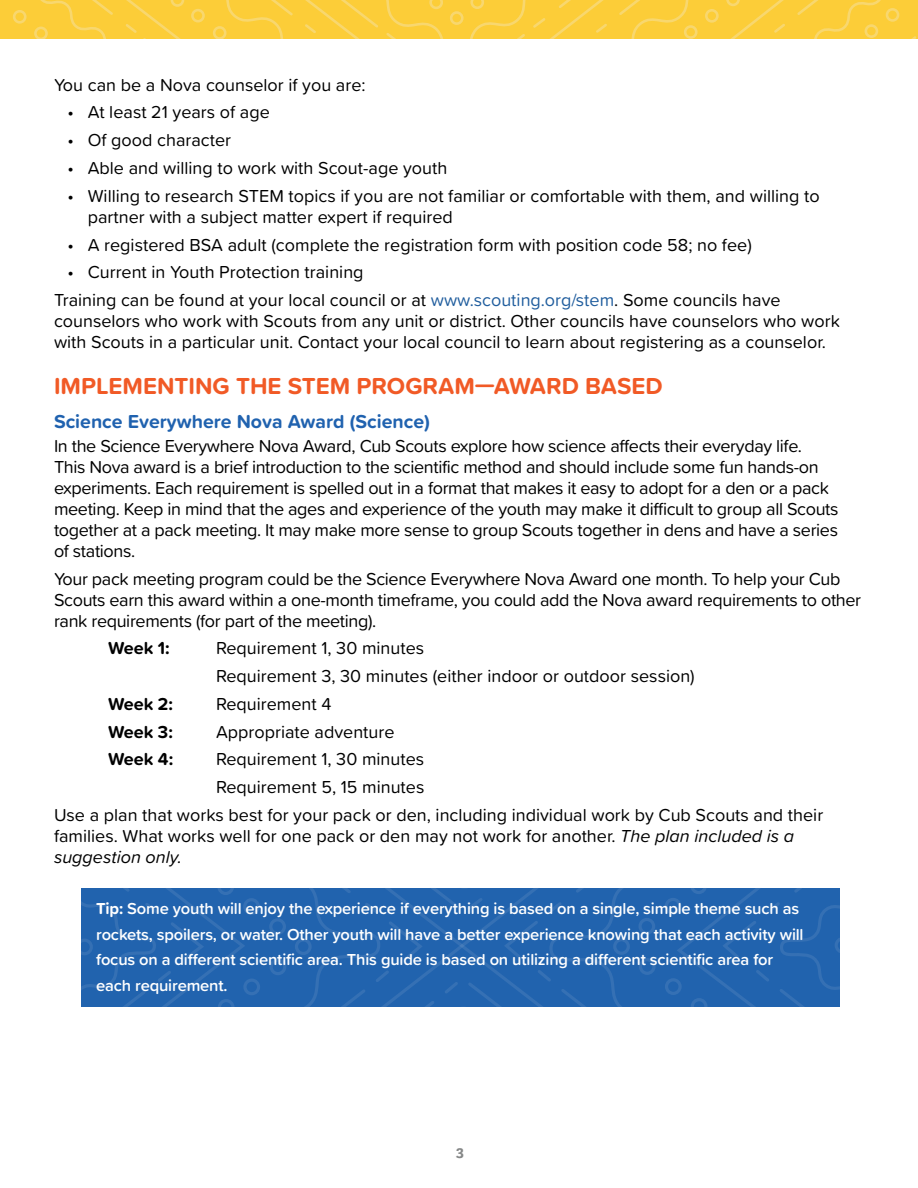
<style>
.page{position:relative;width:918px;height:1188px;background:#fff}
.page>*{position:absolute;margin:0;border:0;box-sizing:border-box;transform-origin:0 0}
.t1{font:700 24px "Proxima Soft";color:#f15a26}
.t2{font:700 19.5px "Proxima Soft";color:#2062af}
.t3{font:18px/21px "Proxima Soft";color:#000}
.t4{font:18px/21px "Proxima Soft";letter-spacing:-.02em;color:#000}
.t5{font:700 18px "Proxima Soft";color:#000}
.t6{font:600 16.5px/25.5px "Proxima Soft";letter-spacing:-.01em;color:#fff}
.t7{font:700 15px "Adelle";color:#858787}
.s1{color:#215e9e}
.s2{font-style:italic}
.s3{font-weight:700}
</style>
<div class="page">
<svg style="left:0;top:0;width:918px;height:39px;background:#fbcd3d"></svg>
<svg style="left:81px;top:888px;width:758px;height:119px;background:#2264ae"></svg>
<p class="t3" style="left:54px;top:73px;width:313px">You can be a Nova counselor if you are:</p>
<p class="t3" style="left:68px;top:101px;width:204px">• At least 21 years of age</p>
<p class="t3" style="left:68px;top:129px;width:165px">• Of good character</p>
<p class="t3" style="left:68px;top:157px;width:381px">• Able and willing to work with Scout-age youth</p>
<p class="t3" style="left:88px;top:184px;width:733px;text-indent:-20px">• Willing to research STEM topics if you are not familiar or comfortable with them, and willing to partner with a subject matter expert if required</p>
<p class="t3" style="left:68px;top:233px;width:686px">• A registered BSA adult (complete the registration form with position code 58; no fee)</p>
<p class="t3" style="left:54px;top:257px;width:728px;line-height:27.8px;text-indent:14px">• Current in Youth Protection training<br>Training can be found at your local council or at <span class="s1">www.scouting.org/stem</span>. Some councils have</p>
<p class="t3" style="left:54px;top:310px;width:787px">counselors who work with Scouts from any unit or district. Other councils have counselors who work with Scouts in a particular unit. Contact your local council to learn about registering as a counselor.</p>
<h1 class="t1" style="left:54px;top:368px;width:610px">IMPLEMENTING THE STEM PROGRAM—AWARD BASED</h1>
<p class="t2" style="left:54px;top:407px;width:377px">Science Everywhere Nova Award (Science)</p>
<p class="t4" style="left:54px;top:435px;width:786px">In the Science Everywhere Nova Award, Cub Scouts explore how science affects their everyday life.<br>This Nova award is a brief introduction to the scientific method and should include some fun hands-on experiments. Each requirement is spelled out in a format that makes it easy to adopt for a den or a pack meeting. Keep in mind that the ages and experience of the youth may make it difficult to group all Scouts together at a pack meeting. It may make more sense to group Scouts together in dens and have a series of stations.</p>
<p class="t4" style="left:54px;top:567px;width:809px">Your pack meeting program could be the Science Everywhere Nova Award one month. To help your Cub<br>Scouts earn this award within a one-month timeframe, you could add the Nova award requirements to other rank requirements (for part of the meeting).</p>
<p class="t5" style="left:108px;top:635px;width:69px">Week 1:</p>
<p class="t3" style="left:216px;top:634px;width:480px;line-height:27.8px">Requirement 1, 30 minutes<br>Requirement 3, 30 minutes (either indoor or outdoor session)</p>
<p class="t5" style="left:108px;top:690px;width:72px">Week 2:</p>
<p class="t3" style="left:216px;top:693px;width:117px">Requirement 4</p>
<p class="t5" style="left:108px;top:718px;width:72px">Week 3:</p>
<p class="t3" style="left:216px;top:720px;width:180px">Appropriate adventure</p>
<p class="t5" style="left:108px;top:746px;width:73px">Week 4:</p>
<p class="t3" style="left:216px;top:748px;width:210px">Requirement 1, 30 minutes</p>
<p class="t3" style="left:216px;top:776px;width:210px">Requirement 5, 15 minutes</p>
<p class="t3" style="left:54px;top:804px;width:771px">Use a plan that works best for your pack or den, including individual work by Cub Scouts and their</p>
<p class="t3" style="left:54px;top:825px;width:742px">families. What works well for one pack or den may not work for another. <span class="s2">The plan included is a suggestion only.</span></p>
<p class="t6" style="left:96px;top:895px;width:709px"><span class="s3">Tip:</span>Some youth will enjoy the experience if everything is based on a single, simple theme such as rockets, spoilers, or water. Other youth will have a better experience knowing that each activity will focus on a different scientific area. This guide is based on utilizing a different scientific area for each requirement.</p>
<p class="t7" style="left:456px;top:1142px;width:9px">3</p>
</div>
